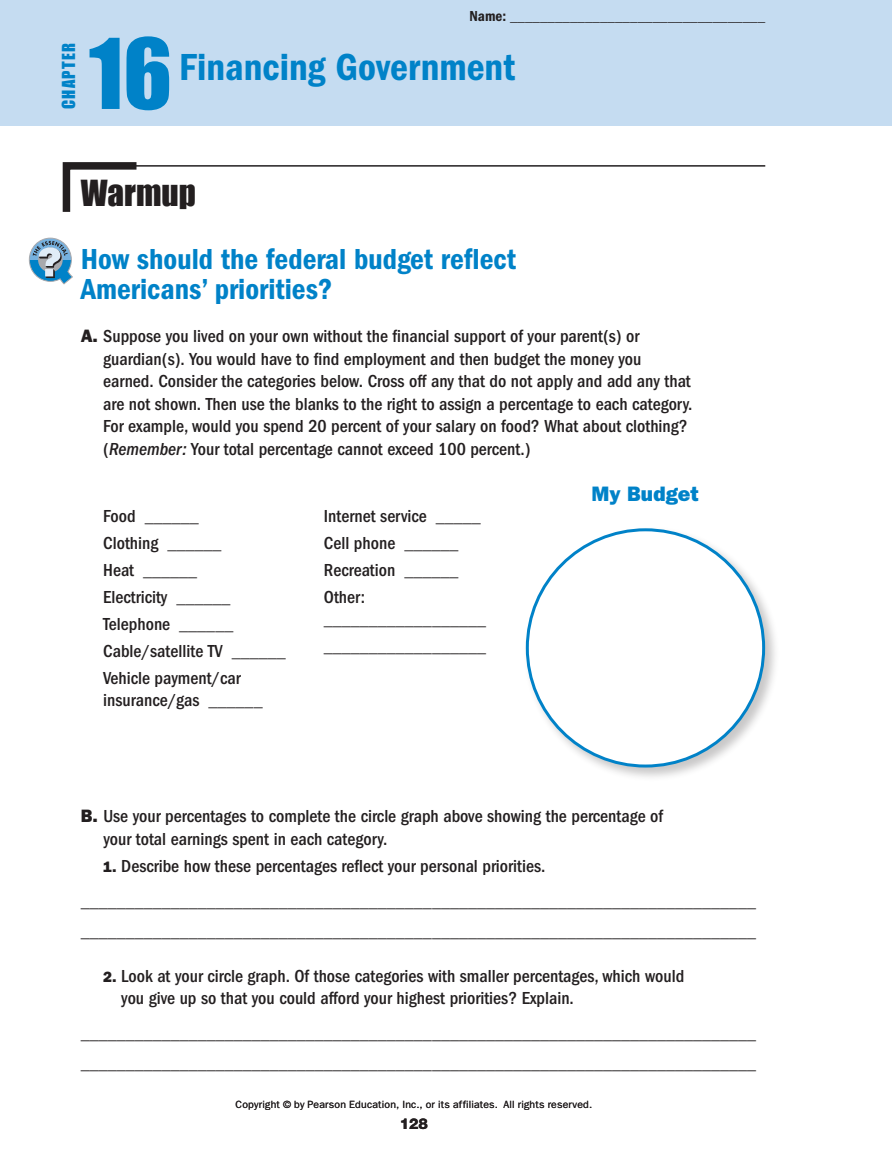
<style>
.page{position:relative;width:892px;height:1176px;background:#fff}
.page>*{position:absolute;margin:0;border:0;box-sizing:border-box;transform-origin:0 0}
.t1{font:90px "Impact";color:#0082c8}
.t2{font:600 condensed 39px "Franklin Gothic";color:#0082c8}
.t3{font:33px "Impact";color:#231f20}
.t4{font:600 condensed 30px/30px "Franklin Gothic";color:#0082c8}
.t5{font:800 21px "Franklin Gothic";color:#0082c8}
.t6{font:500 condensed 18px/27px "Franklin Gothic";color:#231f20}
.t7{font:16.5px "Impact";letter-spacing:.075em;color:#0082c8}
.t8{font:600 condensed 15px "Franklin Gothic";color:#231f20}
.t9{font:800 15px "Helvetica Neue";color:#231f20}
.t10{font:10.5px "Franklin Gothic";letter-spacing:.02em;color:#231f20}
.s1{font-weight:800;font-stretch:normal}
.s2{font-style:italic}
.s3{font-weight:800;font-stretch:normal;font-size:15px}
</style>
<div class="page">
<svg style="left:29px;top:237px;width:44px;height:48px"></svg>
<div style="left:522px;top:525px;width:257px;height:257px;background:#231f20;opacity:.25"></div>
<div style="left:527px;top:530px;width:236px;height:236px;background:#fff;border-radius:50%"></div>
<svg style="left:62px;top:162px;width:75px;height:50px"></svg>
<hr style="left:78px;top:165px;width:687px;height:2px;background:#231f20">
<div style="left:0;top:0;width:891px;height:125px;background:#c5dcf1"></div>
<p class="t7" style="left:58px;top:109px;width:67px;rotate:-90deg">chapter</p>
<p class="t1" style="left:89px;top:18px;width:85px">16</p>
<p class="t8" style="left:469px;top:7px;width:297px">Name: __________________________________</p>
<p class="t2" style="left:179px;top:44px;width:337px">Financing Government</p>
<p class="t3" style="left:81px;top:173px;width:117px">Warmup</p>
<p class="t4" style="left:81px;top:244px;width:436px">How should the federal budget reflect<br>Americans’ priorities?</p>
<p class="t6" style="left:103px;top:325px;width:590px;line-height:22.5px;text-indent:-22px"><span class="s1">A.</span> Suppose you lived on your own without the financial support of your parent(s) or guardian(s). You would have to find employment and then budget the money you earned. Consider the categories below. Cross off any that do not apply and add any that are not shown. Then use the blanks to the right to assign a percentage to each category.<br>For example, would you spend 20 percent of your salary on food? What about clothing? (<span class="s2">Remember:</span> Your total percentage cannot exceed 100 percent.)</p>
<p class="t6" style="left:103px;top:502px;width:184px">Food ______<br>Clothing ______<br>Heat ______<br>Electricity ______<br>Telephone ______<br>Cable/satellite TV ______<br>Vehicle payment/car</p>
<p class="t6" style="left:103px;top:686px;width:161px">insurance/gas ______</p>
<p class="t6" style="left:324px;top:502px;width:158px">Internet service _____<br>Cell phone ______<br>Recreation ______<br>Other:</p>
<p class="t6" style="left:324px;top:606px;width:163px">__________________ __________________</p>
<p class="t5" style="left:591px;top:481px;width:109px">My Budget</p>
<p class="t6" style="left:103px;top:805px;width:561px;line-height:22.5px;text-indent:-23px"><span class="s1">B.</span> Use your percentages to complete the circle graph above showing the percentage of your total earnings spent in each category.</p>
<p class="t6" style="left:81px;top:848px;width:676px;line-height:34.5px;text-indent:22px"><span class="s3">1.</span> Describe how these percentages reflect your personal priorities. ___________________________________________________________________________</p>
<p class="t6" style="left:81px;top:917px;width:676px">___________________________________________________________________________</p>
<p class="t6" style="left:121px;top:964px;width:564px;line-height:22.5px;text-indent:-18px"><span class="s3">2.</span> Look at your circle graph. Of those categories with smaller percentages, which would you give up so that you could afford your highest priorities? Explain.</p>
<p class="t6" style="left:81px;top:1017px;width:676px;line-height:30px">___________________________________________________________________________ ___________________________________________________________________________</p>
<p class="t10" style="left:235px;top:1098px;width:355px">Copyright © by Pearson Education, Inc., or its affiliates. All rights reserved.---</p>
<p class="t9" style="left:399px;top:1115px;width:30px">128</p>
</div>
